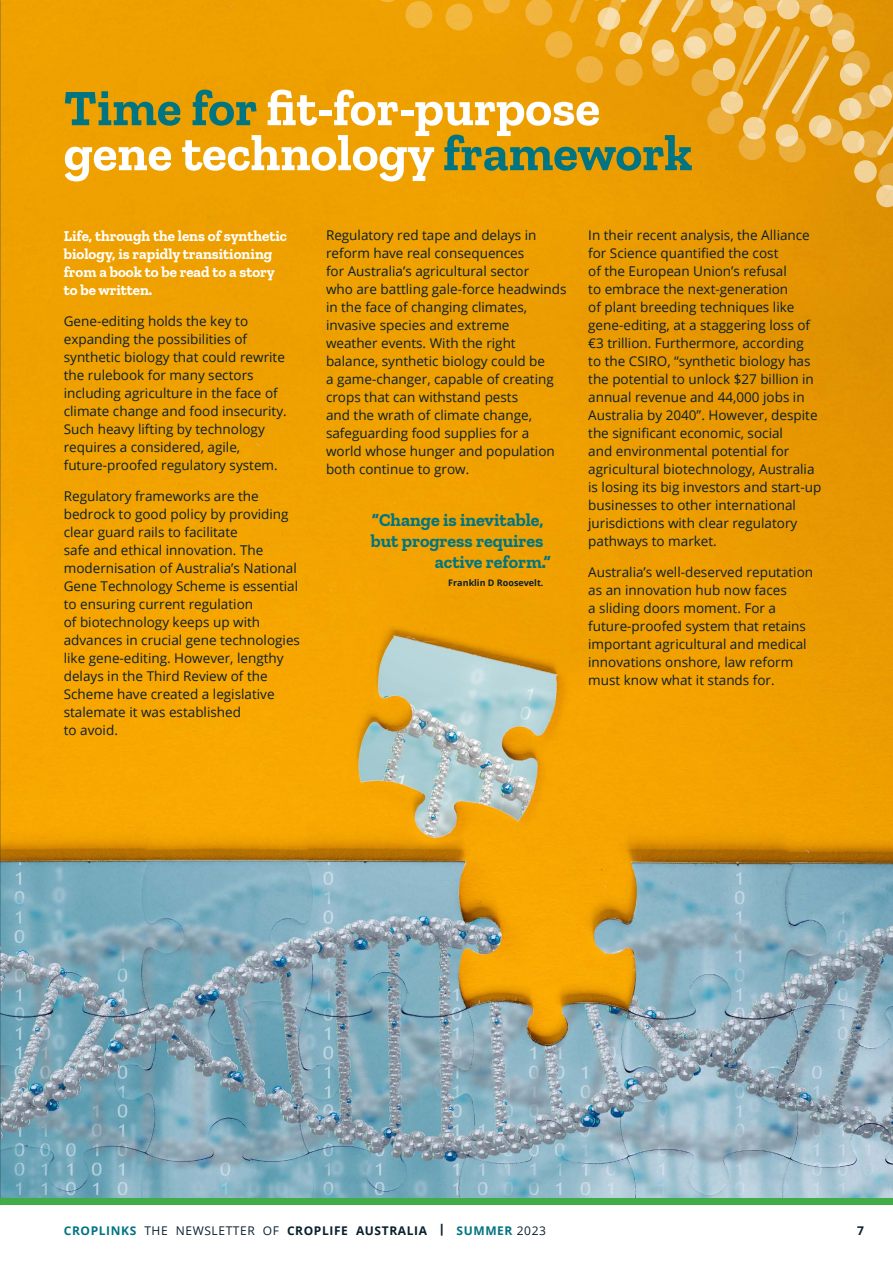
<style>
.page{position:relative;width:893px;height:1263px;background:#fff}
.page>*{position:absolute;margin:0;border:0;box-sizing:border-box;transform-origin:0 0}
.t1{font:700 51px/45px "Zilla Slab";color:#fff}
.Body{font:700 18px/21px "Zilla Slab";color:#007481}
.Body-2{font:700 15px/18px "Zilla Slab";color:#fff}
.Body-3{font:13.5px/18px "Open Sans";color:#081f2d}
.t2{font:12px "Open Sans";letter-spacing:.05em;color:#081f2d}
.t3{font:700 12px "Open Sans";color:#081f2d}
.Body-4{font:700 9px "Open Sans";color:#081f2d}
.s1{color:#007481}
.s2{font-weight:700;color:#007481}
.s3{font-weight:700}
.s4{font-weight:800}
</style>
<div class="page">
<img style="left:0;top:0;width:893px;height:1198px">
<div style="left:0;top:1198px;width:893px;height:7px;background:#41ad49"></div>
<svg style="left:444px;top:2px;width:30px;height:30px"></svg>
<svg style="left:481px;top:0;width:31px;height:15px"></svg>
<svg style="left:372px;top:0;width:62px;height:30px"></svg>
<svg style="left:524px;top:0;width:369px;height:209px"></svg>
<p class="t1" style="left:64px;top:86px;width:630px"><span class="s1">Time for</span> fit-for-purpose gene technology <span class="s1">framework</span></p>
<p class="Body-2" style="left:64px;top:227px;width:225px">Life, through the lens of synthetic biology, is rapidly transitioning from a book to be read to a story to be written.</p>
<p class="Body-3" style="left:64px;top:312px;width:224px">Gene-editing holds the key to expanding the possibilities of synthetic biology that could rewrite the rulebook for many sectors including agriculture in the face of climate change and food insecurity.<br>Such heavy lifting by technology requires a considered, agile, future-proofed regulatory system.</p>
<p class="Body-3" style="left:64px;top:487px;width:238px">Regulatory frameworks are the bedrock to good policy by providing clear guard rails to facilitate<br>safe and ethical innovation. The modernisation of Australia’s National<br>Gene Technology Scheme is essential to ensuring current regulation<br>of biotechnology keeps up with advances in crucial gene technologies like gene-editing. However, lengthy delays in the Third Review of the<br>Scheme have created a legislative stalemate it was established<br>to avoid.</p>
<p class="Body-3" style="left:326px;top:226px;width:242px">Regulatory red tape and delays in reform have real consequences<br>for Australia’s agricultural sector<br>who are battling gale-force headwinds in the face of changing climates, invasive species and extreme<br>weather events. With the right balance, synthetic biology could be<br>a game-changer, capable of creating crops that can withstand pests<br>and the wrath of climate change, safeguarding food supplies for a world whose hunger and population both continue to grow.</p>
<p class="Body" style="left:371px;top:509px;width:174px">“Change is inevitable, but progress requires</p>
<p class="Body" style="left:435px;top:551px;width:118px">active reform.”</p>
<p class="Body-4" style="left:448px;top:576px;width:97px">Franklin D Roosevelt.</p>
<p class="Body-3" style="left:588px;top:226px;width:235px">In their recent analysis, the Alliance for Science quantified the cost<br>of the European Union’s refusal<br>to embrace the next-generation<br>of plant breeding techniques like gene-editing, at a staggering loss of €3 trillion. Furthermore, according<br>to the CSIRO, “synthetic biology has the potential to unlock $27 billion in annual revenue and 44,000 jobs in Australia by 2040”. However, despite the significant economic, social<br>and environmental potential for agricultural biotechnology, Australia is losing its big investors and start-up businesses to other international jurisdictions with clear regulatory pathways to market.</p>
<p class="Body-3" style="left:588px;top:562px;width:226px">Australia’s well-deserved reputation as an innovation hub now faces<br>a sliding doors moment. For a future-proofed system that retains important agricultural and medical innovations onshore, law reform must know what it stands for.</p>
<p class="t2" style="left:64px;top:1222px;width:484px"><span class="s2">CROPLINKS</span> THE NEWSLETTER OF <span class="s3">CROPLIFE AUSTRALIA</span> <span class="s4">|</span> <span class="s2">SUMMER</span> 2023</p>
<p class="t3" style="left:857px;top:1222px;width:8px">7</p>
</div>
